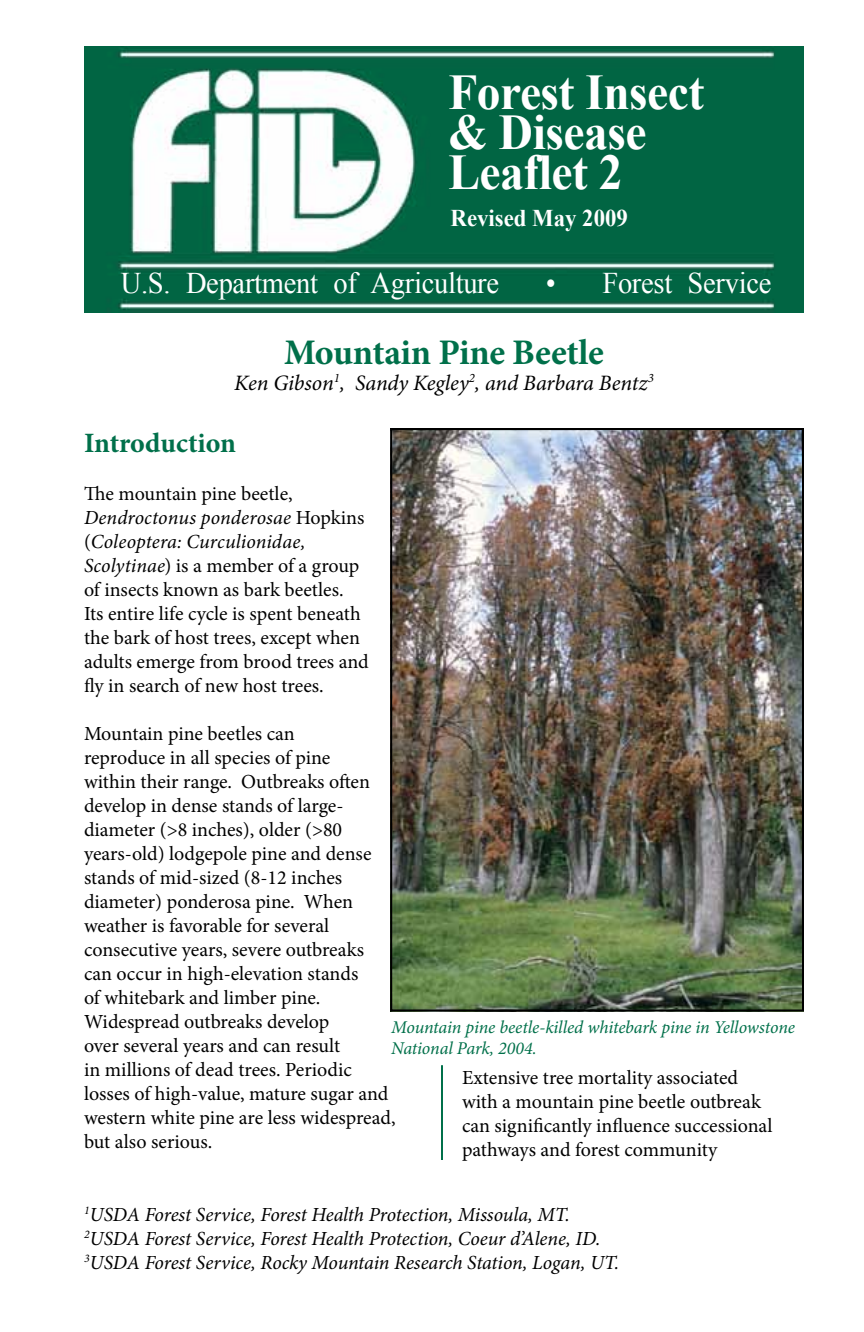
<style>
.page{position:relative;width:864px;height:1332px;background:#fff}
.page>*{position:absolute;margin:0;border:0;box-sizing:border-box;transform-origin:0 0}
.t1{font:700 50px/40px "Times New Roman";letter-spacing:-.01em;color:#fff;scale:.95 1}
.t2{font:700 36px "Minion Pro";letter-spacing:-.01em;color:#00704a}
.t3{font:30px "Times New Roman";letter-spacing:-.01em;color:#fff;scale:.95 1}
.t4{font:700 28px "Minion Pro";letter-spacing:-.005em;color:#00704a}
.t5{font:700 24px "Times New Roman";color:#fff;scale:.95 1}
.t6{font:italic 22px "Minion Pro";letter-spacing:-.01em;color:#000}
.t7{font:20px/24px "Minion Pro";color:#000}
.t8{font:italic 20px/24px "Minion Pro";letter-spacing:-.01em;color:#000}
.t9{font:italic 18px/21.6px "Minion Pro";letter-spacing:-.01em;color:#00704a}
.s1{font-style:italic}
</style>
<div class="page">
<hr style="left:441px;top:1065px;width:2px;height:95px;background:#00704a">
<img style="left:84px;top:46px;width:720px;height:267px">
<img style="left:393px;top:431px;width:408px;height:578px">
<div style="left:390px;top:428px;width:414px;height:584px;border:2px solid #000"></div>
<h1 class="t1" style="left:448px;top:71px;width:271px">Forest Insect &amp; Disease<br>Leaflet 2</h1>
<p class="t5" style="left:451px;top:202px;width:188px">Revised May 2009</p>
<h3 class="t3" style="left:121px;top:263px;width:400px">U.S. Department of Agriculture</h3>
<h3 class="t3" style="left:546px;top:263px;width:239px">• Forest Service</h3>
<h2 class="t2" style="left:284px;top:327px;width:321px">Mountain Pine Beetle</h2>
<p class="t6" style="left:234px;top:368px;width:421px">Ken Gibson<sup>1</sup>, Sandy Kegley<sup>2</sup>, and Barbara Bentz<sup>3</sup></p>
<h3 class="t4" style="left:84px;top:423px;width:154px">Introduction</h3>
<p class="t7" style="left:84px;top:482px;width:286px">The mountain pine beetle,<br><span class="s1">Dendroctonus ponderosae</span> Hopkins (<span class="s1">Coleoptera: Curculionidae,<br>Scolytinae</span>) is a member of a group of insects known as bark beetles.<br>Its entire life cycle is spent beneath the bark of host trees, except when adults emerge from brood trees and fly in search of new host trees.</p>
<p class="t7" style="left:84px;top:722px;width:313px">Mountain pine beetles can<br>reproduce in all species of pine<br>within their range. Outbreaks often develop in dense stands of large&shy;diameter (&gt;8 inches), older (&gt;80 years-old) lodgepole pine and dense stands of mid-sized (8-12 inches diameter) ponderosa pine. When weather is favorable for several consecutive years, severe outbreaks can occur in high-elevation stands<br>of whitebark and limber pine.<br>Widespread outbreaks develop<br>over several years and can result<br>in millions of dead trees. Periodic losses of high-value, mature sugar and western white pine are less widespread, but also serious.</p>
<p class="t9" style="left:391px;top:1016px;width:405px">Mountain pine beetle-killed whitebark pine in Yellowstone<br>National Park, 2004.</p>
<p class="t7" style="left:462px;top:1066px;width:312px">Extensive tree mortality associated with a mountain pine beetle outbreak can significantly influence successional pathways and forest community</p>
<p class="t8" style="left:84px;top:1202px;width:537px"><sup>1</sup>USDA Forest Service, Forest Health Protection, Missoula, MT.<br><sup>2</sup>USDA Forest Service, Forest Health Protection, Coeur d’Alene, ID.<br><sup>3</sup>USDA Forest Service, Rocky Mountain Research Station, Logan, UT.</p>
</div>
